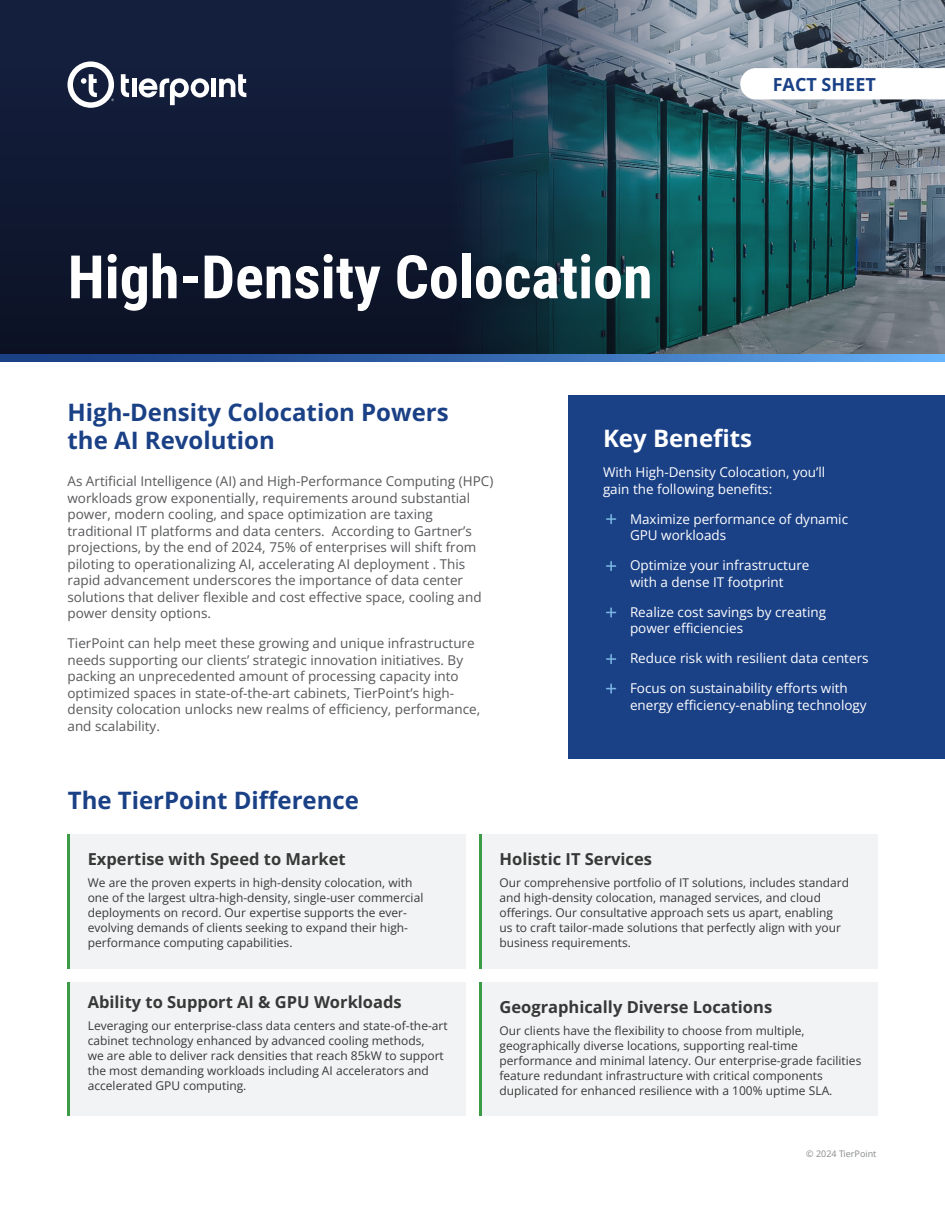
<style>
.page{position:relative;width:945px;height:1215px;background:#fff}
.page>*{position:absolute;margin:0;border:0;box-sizing:border-box;transform-origin:0 0}
.t1{font:700 60px "Roboto Condensed";color:#fff}
.t2{font:700 24px/28.5px "Open Sans";color:#1a4086}
.t3{font:700 24px "Open Sans";color:#fff}
.t4{font:700 18px "Open Sans";color:#1a4086}
.t5{font:700 16.5px "Open Sans";color:#373837}
.t6{font:13.5px/16.5px "Open Sans";color:#57585a}
.t7{font:13.5px/16.5px "Open Sans";color:#fff}
.t8{font:12px/15px "Open Sans";color:#373837}
.t9{font:9px "Open Sans";color:#86888b}
</style>
<div class="page">
<div style="left:68px;top:834px;width:398px;height:135px;background:#f2f3f4"></div>
<div style="left:68px;top:982px;width:398px;height:134px;background:#f2f3f4"></div>
<div style="left:479px;top:834px;width:399px;height:135px;background:#f2f3f4"></div>
<div style="left:479px;top:982px;width:399px;height:134px;background:#f2f3f4"></div>
<div style="left:568px;top:395px;width:377px;height:363px;background:#1a4086"></div>
<svg style="left:606px;top:514px;width:10px;height:10px"></svg>
<svg style="left:606px;top:561px;width:10px;height:10px"></svg>
<svg style="left:606px;top:607px;width:10px;height:11px"></svg>
<svg style="left:606px;top:654px;width:10px;height:10px"></svg>
<svg style="left:606px;top:684px;width:10px;height:10px"></svg>
<hr style="left:68px;top:834px;width:2px;height:135px;background:#3b9b47">
<hr style="left:479px;top:834px;width:2px;height:135px;background:#3b9b47">
<hr style="left:68px;top:982px;width:2px;height:134px;background:#3b9b47">
<hr style="left:479px;top:982px;width:2px;height:134px;background:#3b9b47">
<div style="left:0;top:0;width:945px;height:358px;background:#141f3d"></div>
<div style="left:0;top:70px;width:945px;height:288px;background:#0f1830"></div>
<img style="left:421px;top:0;width:524px;height:355px">
<svg style="left:121px;top:74px;width:8px;height:24px"></svg>
<div style="left:132px;top:79px;width:5px;height:18px;background:#fff"></div>
<svg style="left:139px;top:78px;width:70px;height:27px"></svg>
<div style="left:211px;top:79px;width:5px;height:18px;background:#fff"></div>
<svg style="left:219px;top:74px;width:27px;height:24px"></svg>
<svg style="left:68px;top:61px;width:46px;height:47px"></svg>
<svg style="left:0;top:355px;width:945px;height:6px;background:#376bb2"></svg>
<div style="left:740px;top:68px;width:205px;height:31px;background:#fff"></div>
<h1 class="t1" style="left:68px;top:235px;width:586px">High-Density Colocation</h1>
<h3 class="t4" style="left:773px;top:72px;width:105px">FACT SHEET</h3>
<h2 class="t2" style="left:68px;top:397px;width:383px">High-Density Colocation Powers the AI Revolution</h2>
<p class="t6" style="left:68px;top:473px;width:427px">As Artificial Intelligence (AI) and High-Performance Computing (HPC) workloads grow exponentially, requirements around substantial power, modern cooling, and space optimization are taxing traditional IT platforms and data centers. According to Gartner’s projections, by the end of 2024, 75% of enterprises will shift from piloting to operationalizing AI, accelerating AI deployment . This rapid advancement underscores the importance of data center solutions that deliver flexible and cost effective space, cooling and power density options.</p>
<p class="t6" style="left:68px;top:635px;width:414px">TierPoint can help meet these growing and unique infrastructure needs supporting our clients’ strategic innovation initiatives. By packing an unprecedented amount of processing capacity into optimized spaces in state-of-the-art cabinets, TierPoint’s high&shy;density colocation unlocks new realms of efficiency, performance, and scalability.</p>
<h2 class="t2" style="left:68px;top:786px;width:293px">The TierPoint Difference</h2>
<h2 class="t3" style="left:603px;top:422px;width:151px">Key Benefits</h2>
<p class="t7" style="left:603px;top:464px;width:224px">With High-Density Colocation, you’ll gain the following benefits:</p>
<p class="t7" style="left:630px;top:510px;width:220px">Maximize performance of dynamic<br>GPU workloads</p>
<p class="t7" style="left:630px;top:557px;width:181px">Optimize your infrastructure with a dense IT footprint</p>
<p class="t7" style="left:630px;top:603px;width:198px">Realize cost savings by creating power efficiencies</p>
<p class="t7" style="left:630px;top:650px;width:240px">Reduce risk with resilient data centers</p>
<p class="t7" style="left:630px;top:680px;width:238px">Focus on sustainability efforts with energy efficiency-enabling technology</p>
<h3 class="t5" style="left:88px;top:848px;width:259px">Expertise with Speed to Market</h3>
<p class="t8" style="left:88px;top:875px;width:337px">We are the proven experts in high-density colocation, with one of the largest ultra-high-density, single-user commercial deployments on record. Our expertise supports the ever&shy;evolving demands of clients seeking to expand their high&shy;performance computing capabilities.</p>
<h3 class="t5" style="left:88px;top:991px;width:316px">Ability to Support AI &amp; GPU Workloads</h3>
<p class="t8" style="left:88px;top:1018px;width:362px">Leveraging our enterprise-class data centers and state-of-the-art cabinet technology enhanced by advanced cooling methods,<br>we are able to deliver rack densities that reach 85kW to support the most demanding workloads including AI accelerators and accelerated GPU computing.</p>
<h3 class="t5" style="left:500px;top:848px;width:154px">Holistic IT Services</h3>
<p class="t8" style="left:500px;top:875px;width:351px">Our comprehensive portfolio of IT solutions, includes standard and high-density colocation, managed services, and cloud offerings. Our consultative approach sets us apart, enabling<br>us to craft tailor-made solutions that perfectly align with your business requirements.</p>
<h3 class="t5" style="left:500px;top:996px;width:274px">Geographically Diverse Locations</h3>
<p class="t8" style="left:500px;top:1023px;width:363px">Our clients have the flexibility to choose from multiple, geographically diverse locations, supporting real-time performance and minimal latency. Our enterprise-grade facilities feature redundant infrastructure with critical components duplicated for enhanced resilience with a 100% uptime SLA.</p>
<p class="t9" style="left:806px;top:1148px;width:72px">© 2024 TierPoint</p>
</div>
